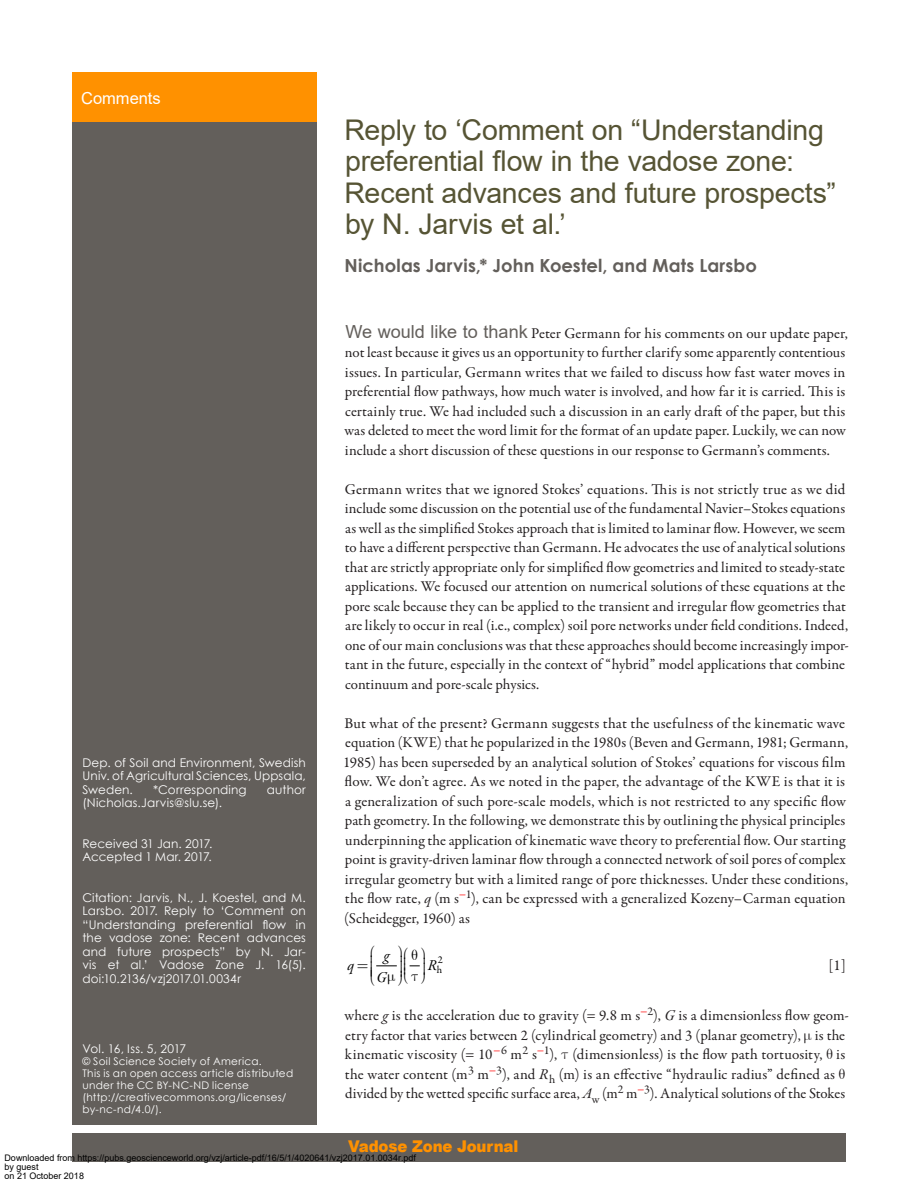
<style>
.page{position:relative;width:918px;height:1188px;background:#fff}
.page>*{position:absolute;margin:0;border:0;box-sizing:border-box;transform-origin:0 0}
.t1{font:28.5px/31.5px "Arial";letter-spacing:-.01em;color:#565434}
.t2{font:700 18px "Century Gothic";letter-spacing:.005em;color:#635f5b}
.t3{font:16.5px "Arial";color:#fff}
.t4{font:900 16.2px "Arial";letter-spacing:-.01em;color:#ff9100;scale:.93 1}
.t5{font:italic 15.15px "Garamond Premr Pro";color:#000}
.t6{font:15.15px "Euclid Symbol";color:#000}
.t7{font:15px/19.5px "Garamond Premr Pro";letter-spacing:.005em;color:#231f20}
.t8{font:12px/13.5px "Century Gothic";letter-spacing:.01em;color:#fff;text-align:justify}
.t9{font:12px/13.5px "Century Gothic";letter-spacing:-.01em;color:#fff}
.t10{font:10.5px/12px "Century Gothic";letter-spacing:.025em;color:#fff}
.t11{font:10.5px/10.5px "Garamond Premr Pro";color:#000}
.t12{font:9px/9px "Arial";color:#000}
.s1{font-family:"Arial";font-size:18px;color:#635f5b}
.s2{font-style:italic}
</style>
<div class="page">
<div style="left:72px;top:1133px;width:774px;height:28px;background:#635f5b"></div>
<div style="left:72px;top:119px;width:244px;height:1006px;background:#635f5b"></div>
<div style="left:72px;top:72px;width:244px;height:50px;background:#ff9100"></div>
<svg style="left:376px;top:965px;width:44px;height:2px"></svg>
<p class="t3" style="left:81px;top:86px;width:81px">Comments</p>
<h1 class="t1" style="left:345px;top:114px;width:493px">Reply to ‘Comment on “Understanding preferential flow in the vadose zone:<br>Recent advances and future prospects” by N. Jarvis et al.’</h1>
<p class="t2" style="left:345px;top:251px;width:414px">Nicholas Jarvis,* John Koestel, and Mats Larsbo</p>
<p class="t7" style="left:345px;top:323px;width:505px"><span class="s1">We would like to thank</span> Peter Germann for his comments on our update paper, not least because it gives us an opportunity to further clarify some apparently contentious issues. In particular, Germann writes that we failed to discuss how fast water moves in preferential flow pathways, how much water is involved, and how far it is carried. This is certainly true. We had included such a discussion in an early draft of the paper, but this was deleted to meet the word limit for the format of an update paper. Luckily, we can now include a short discussion of these questions in our response to Germann’s comments.</p>
<p class="t7" style="left:345px;top:479px;width:506px">Germann writes that we ignored Stokes’ equations. This is not strictly true as we did include some discussion on the potential use of the fundamental Navier–Stokes equations as well as the simplified Stokes approach that is limited to laminar flow. However, we seem to have a different perspective than Germann. He advocates the use of analytical solutions that are strictly appropriate only for simplified flow geometries and limited to steady-state applications. We focused our attention on numerical solutions of these equations at the pore scale because they can be applied to the transient and irregular flow geometries that are likely to occur in real (i.e., complex) soil pore networks under field conditions. Indeed, one of our main conclusions was that these approaches should become increasingly impor&shy;tant in the future, especially in the context of “hybrid” model applications that combine continuum and pore-scale physics.</p>
<p class="t7" style="left:343px;top:713px;width:506px">But what of the present? Germann suggests that the usefulness of the kinematic wave equation (KWE) that he popularized in the 1980s (Beven and Germann, 1981; Germann, 1985) has been superseded by an analytical solution of Stokes’ equations for viscous film flow. We don’t agree. As we noted in the paper, the advantage of the KWE is that it is a generalization of such pore-scale models, which is not restricted to any specific flow path geometry. In the following, we demonstrate this by outlining the physical principles underpinning the application of kinematic wave theory to preferential flow. Our starting point is gravity-driven laminar flow through a connected network of soil pores of complex irregular geometry but with a limited range of pore thicknesses. Under these conditions, the flow rate, <span class="s2">q</span> (m s<sup>−</sup><sup>1</sup>), can be expressed with a generalized Kozeny–Carman equation (Scheidegger, 1960) as</p>
<p class="t11" style="left:437px;top:955px;width:7px">2 h</p>
<p class="t8" style="left:82px;top:756px;width:225px">Dep. of Soil and Environment, Swedish Univ. of Agricultural Sciences, Uppsala, Sweden.</p>
<p class="t8" style="left:153px;top:783px;width:95px">*Corresponding</p>
<p class="t8" style="left:267px;top:783px;width:41px">author</p>
<p class="t8" style="left:82px;top:796px;width:141px">(Nicholas.Jarvis@slu.se).</p>
<p class="t9" style="left:82px;top:837px;width:131px">Received 31 Jan. 2017.<br>Accepted 1 Mar. 2017.</p>
<p class="t8" style="left:82px;top:891px;width:225px">Citation: Jarvis, N., J. Koestel, and M.<br>Larsbo. 2017. Reply to ‘Comment on “Understanding preferential flow in the vadose zone: Recent advances and future prospects” by N. Jar&shy;vis et al.’ Vadose Zone J. 16(5). doi:10.2136/vzj2017.01.0034r</p>
<p class="t5" style="left:384px;top:945px;width:7px">g</p>
<p class="t7" style="left:829px;top:956px;width:19px">[1]</p>
<p class="t7" style="left:345px;top:1006px;width:506px">where <span class="s2">g</span> is the acceleration due to gravity (= 9.8 m s<sup>−</sup><sup>2</sup>), <span class="s2">G</span> is a dimensionless flow geom&shy;etry factor that varies between 2 (cylindrical geometry) and 3 (planar geometry), is the kinematic viscosity (= 10<sup>−</sup><sup>6</sup> m<sup>2</sup> s<sup>−</sup><sup>1</sup>), ▼ (dimensionless) is the flow path tortuosity, ❑ is the water content (m<sup>3</sup> m<sup>−</sup><sup>3</sup>), and <span class="s2">R</span><sub>h</sub> (m) is an effective “hydraulic radius” defined as ❑ divided by the wetted specific surface area, <span class="s2">A</span><sub>w</sub> (m<sup>2</sup> m<sup>−</sup><sup>3</sup>). Analytical solutions of the Stokes</p>
<p class="t5" style="left:348px;top:955px;width:8px">q</p>
<p class="t5" style="left:428px;top:955px;width:11px">R</p>
<p class="t5" style="left:377px;top:967px;width:12px">G</p>
<p class="t6" style="left:370px;top:967px;width:50px">➔ ▼➔</p>
<p class="t8" style="left:82px;top:1041px;width:105px">Vol. 16, Iss. 5, 2017</p>
<p class="t10" style="left:82px;top:1055px;width:212px">© Soil Science Society of America.<br>This is an open access article distributed under the CC BY-NC-ND license (http://creativecommons.org/licenses/ by-nc-nd/4.0/).</p>
<p class="t12" style="left:4px;top:1154px;width:413px">Downloaded from https://pubs.geoscienceworld.org/vzj/article-pdf/16/5/1/4020641/vzj2017.01.0034r.pdf by guest<br>on 21 October 2018</p>
<p class="t4" style="left:348px;top:1135px;width:185px">Vadose Zone Journal</p>
</div>
